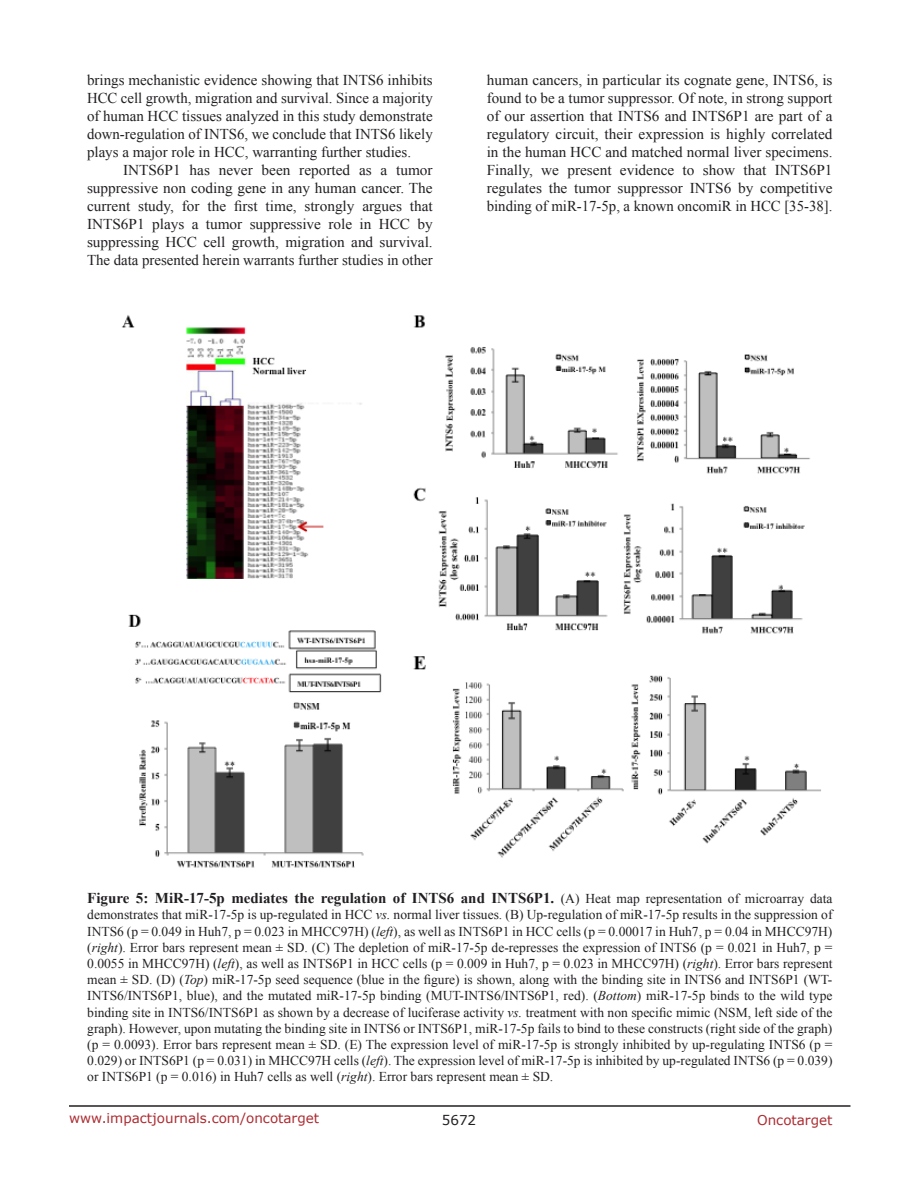
<style>
.page{position:relative;width:918px;height:1188px;background:#fff}
.page>*{position:absolute;margin:0;border:0;box-sizing:border-box;transform-origin:0 0}
.BodyText{font:15px/18px "Times New Roman";color:#221f22;text-align:justify}
.FigureText{font:700 15px "Times New Roman";color:#221f22}
.FigureText-2{font:13.5px/16.2px "Times New Roman";color:#221f22;text-align:justify}
.t1{font:13.5px "Verdana";color:#ac2b31}
.t2{font:13.5px "Verdana";color:#221f22}
.s1{font-weight:400;font-size:13.5px}
.s2{font-style:italic}
</style>
<div class="page">
<hr style="left:69px;top:1105px;width:781px;height:2px;background:#231f20">
<img style="left:122px;top:315px;width:699px;height:553px">
<p class="BodyText" style="left:87px;top:71px;width:347px">brings mechanistic evidence showing that INTS6 inhibits HCC cell growth, migration and survival. Since a majority of human HCC tissues analyzed in this study demonstrate down-regulation of INTS6, we conclude that INTS6 likely plays a major role in HCC, warranting further studies.</p>
<p class="BodyText" style="left:87px;top:161px;width:347px;text-indent:36px">INTS6P1 has never been reported as a tumor suppressive non coding gene in any human cancer. The current study, for the first time, strongly argues that INTS6P1 plays a tumor suppressive role in HCC by suppressing HCC cell growth, migration and survival.<br>The data presented herein warrants further studies in other</p>
<p class="BodyText" style="left:487px;top:71px;width:347px">human cancers, in particular its cognate gene, INTS6, is found to be a tumor suppressor. Of note, in strong support of our assertion that INTS6 and INTS6P1 are part of a regulatory circuit, their expression is highly correlated in the human HCC and matched normal liver specimens.<br>Finally, we present evidence to show that INTS6P1 regulates the tumor suppressor INTS6 by competitive binding of miR-17-5p, a known oncomiR in HCC [35-38].</p>
<p class="FigureText" style="left:87px;top:888px;width:747px">Figure 5: MiR-17-5p mediates the regulation of INTS6 and INTS6P1. <span class="s1">(A) Heat map representation of microarray data</span></p>
<p class="FigureText-2" style="left:87px;top:907px;width:747px">demonstrates that miR-17-5p is up-regulated in HCC <span class="s2">vs.</span> normal liver tissues. (B) Up-regulation of miR-17-5p results in the suppression of INTS6 (p = 0.049 in Huh7, p = 0.023 in MHCC97H) (<span class="s2">left</span>), as well as INTS6P1 in HCC cells (p = 0.00017 in Huh7, p = 0.04 in MHCC97H) (<span class="s2">right</span>). Error bars represent mean ± SD. (C) The depletion of miR-17-5p de-represses the expression of INTS6 (p = 0.021 in Huh7, p = 0.0055 in MHCC97H) (<span class="s2">left</span>), as well as INTS6P1 in HCC cells (p = 0.009 in Huh7, p = 0.023 in MHCC97H) (<span class="s2">right</span>). Error bars represent mean ± SD. (D) (<span class="s2">Top</span>) miR-17-5p seed sequence (blue in the figure) is shown, along with the binding site in INTS6 and INTS6P1 (WT-INTS6/INTS6P1, blue), and the mutated miR-17-5p binding (MUT-INTS6/INTS6P1, red). (<span class="s2">Bottom</span>) miR-17-5p binds to the wild type binding site in INTS6/INTS6P1 as shown by a decrease of luciferase activity <span class="s2">vs.</span> treatment with non specific mimic (NSM, left side of the graph). However, upon mutating the binding site in INTS6 or INTS6P1, miR-17-5p fails to bind to these constructs (right side of the graph) (p = 0.0093). Error bars represent mean ± SD. (E) The expression level of miR-17-5p is strongly inhibited by up-regulating INTS6 (p = 0.029) or INTS6P1 (p = 0.031) in MHCC97H cells (<span class="s2">left</span>). The expression level of miR-17-5p is inhibited by up-regulated INTS6 (p = 0.039) or INTS6P1 (p = 0.016) in Huh7 cells as well (<span class="s2">right</span>). Error bars represent mean ± SD.</p>
<p class="t1" style="left:69px;top:1109px;width:252px">www.impactjournals.com/oncotarget</p>
<p class="t2" style="left:442px;top:1111px;width:36px">5672</p>
<p class="t1" style="left:757px;top:1111px;width:77px">Oncotarget</p>
</div>
